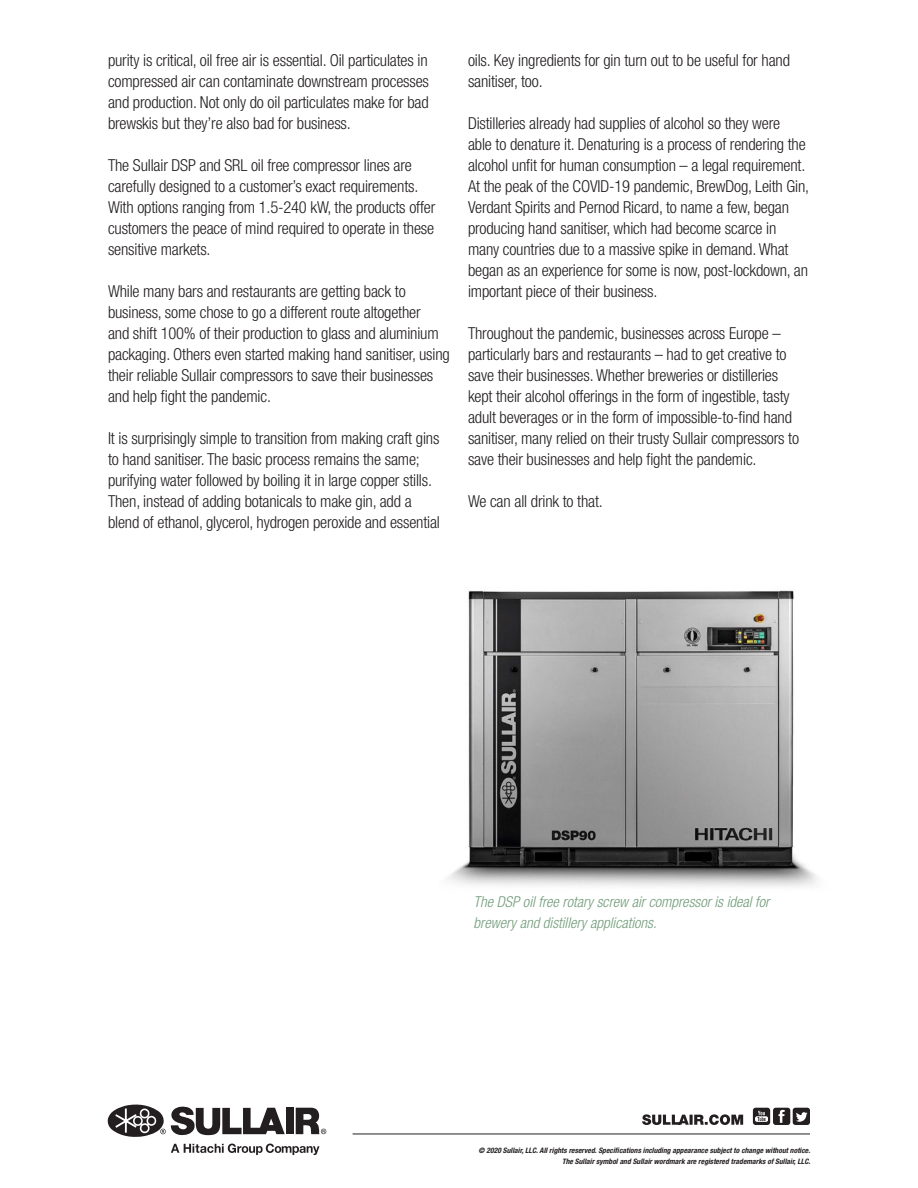
<style>
.page{position:relative;width:918px;height:1188px;background:#fff}
.page>*{position:absolute;margin:0;border:0;box-sizing:border-box;transform-origin:0 0}
.Body_Copy{font:300 condensed 16.5px/21px "Helvetica Neue LT Std";letter-spacing:-.01em;color:#231f20}
.Body_Copy-2{font:italic 300 condensed 15px/21px "Helvetica Neue LT Std";color:#729d7a}
.t1{font:italic 700 condensed 7.5px "Helvetica Neue LT Std";letter-spacing:.005em;color:#231f20}
</style>
<div class="page">
<hr style="left:353px;top:1134px;width:457px;height:1px;background:#231f20">
<svg style="left:753px;top:1108px;width:57px;height:17px"></svg>
<svg style="left:642px;top:1114px;width:101px;height:11px"></svg>
<svg style="left:296px;top:1108px;width:30px;height:26px"></svg>
<svg style="left:107px;top:1104px;width:178px;height:33px"></svg>
<div style="left:286px;top:1108px;width:8px;height:26px;background:#231f20"></div>
<svg style="left:171px;top:1144px;width:149px;height:11px"></svg>
<img style="left:448px;top:590px;width:369px;height:297px">
<p class="Body_Copy" style="left:108px;top:49px;width:323px;text-align:justify">purity is critical, oil free air is essential. Oil particulates in compressed air can contaminate downstream processes and production. Not only do oil particulates make for bad brewskis but they’re also bad for business.</p>
<p class="Body_Copy" style="left:108px;top:154px;width:329px">The Sullair DSP and SRL oil free compressor lines are carefully designed to a customer’s exact requirements.<br>With options ranging from 1.5-240 kW, the products offer customers the peace of mind required to operate in these sensitive markets.</p>
<p class="Body_Copy" style="left:108px;top:280px;width:343px">While many bars and restaurants are getting back to business, some chose to go a different route altogether<br>and shift 100% of their production to glass and aluminium packaging. Others even started making hand sanitiser, using their reliable Sullair compressors to save their businesses and help fight the pandemic.</p>
<p class="Body_Copy" style="left:108px;top:427px;width:334px">It is surprisingly simple to transition from making craft gins to hand sanitiser. The basic process remains the same; purifying water followed by boiling it in large copper stills.<br>Then, instead of adding botanicals to make gin, add a blend of ethanol, glycerol, hydrogen peroxide and essential</p>
<p class="Body_Copy" style="left:468px;top:49px;width:324px">oils. Key ingredients for gin turn out to be useful for hand sanitiser, too.</p>
<p class="Body_Copy" style="left:468px;top:112px;width:343px">Distilleries already had supplies of alcohol so they were<br>able to denature it. Denaturing is a process of rendering the alcohol unfit for human consumption – a legal requirement.<br>At the peak of the COVID-19 pandemic, BrewDog, Leith Gin, Verdant Spirits and Pernod Ricard, to name a few, began producing hand sanitiser, which had become scarce in many countries due to a massive spike in demand. What began as an experience for some is now, post-lockdown, an important piece of their business.</p>
<p class="Body_Copy" style="left:468px;top:322px;width:333px">Throughout the pandemic, businesses across Europe – particularly bars and restaurants – had to get creative to save their businesses. Whether breweries or distilleries kept their alcohol offerings in the form of ingestible, tasty adult beverages or in the form of impossible-to-find hand sanitiser, many relied on their trusty Sullair compressors to save their businesses and help fight the pandemic.</p>
<p class="Body_Copy" style="left:468px;top:490px;width:136px">We can all drink to that.</p>
<p class="Body_Copy-2" style="left:474px;top:891px;width:297px">The DSP oil free rotary screw air compressor is ideal for brewery and distillery applications.</p>
<p class="t1" style="left:479px;top:1146px;width:333px">© 2020 Sullair, LLC. All rights reserved. Specifications including appearance subject to change without notice.</p>
<p class="t1" style="left:562px;top:1156px;width:250px">The Sullair symbol and Sullair wordmark are registered trademarks of Sullair, LLC.</p>
</div>
